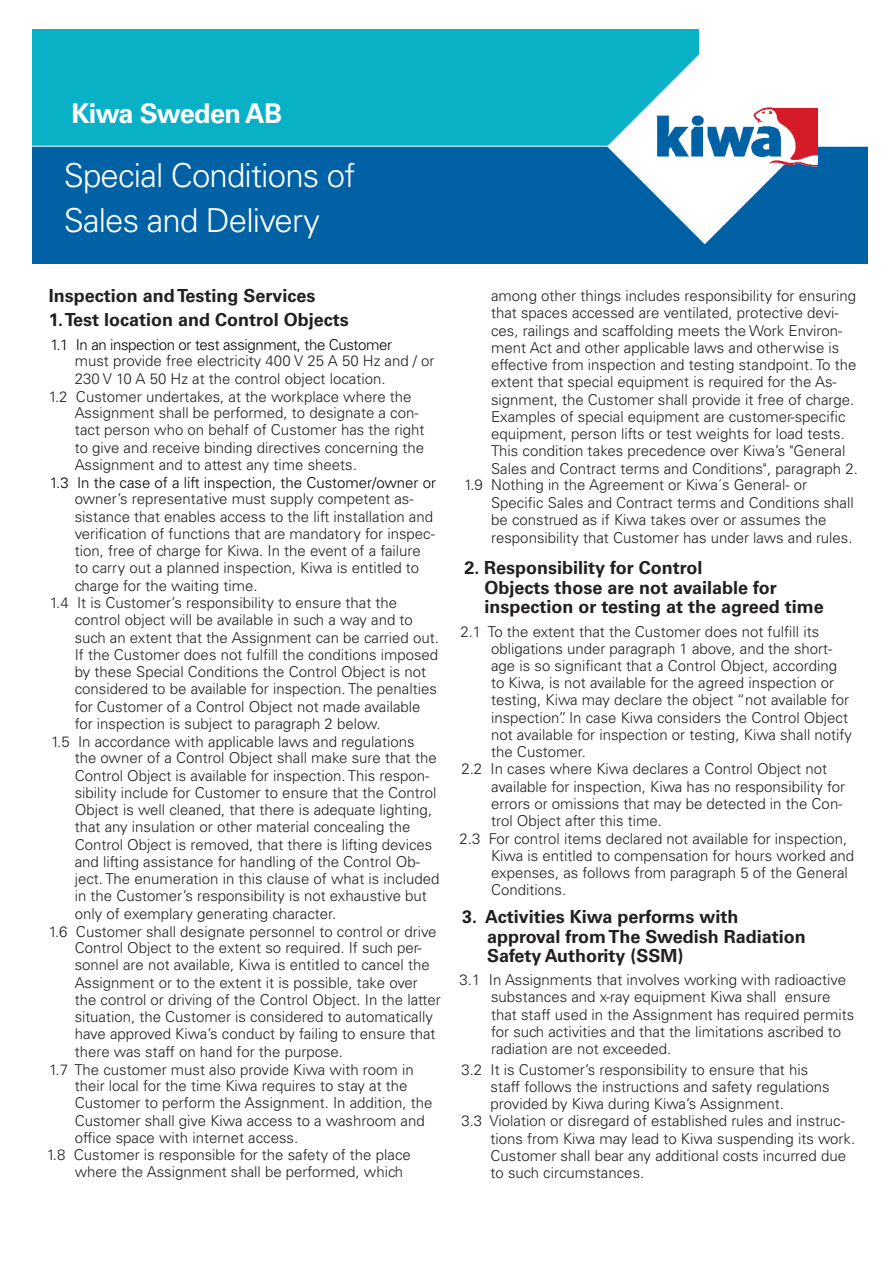
<style>
.page{position:relative;width:893px;height:1263px;background:#fff}
.page>*{position:absolute;margin:0;border:0;box-sizing:border-box;transform-origin:0 0}
.Rubrik{font:300 33px "Univers LT Std";letter-spacing:-.025em;color:#fff}
.t1{font:700 27.15px "Univers LT Std";letter-spacing:-.025em;color:#fff}
.t2{font:700 18px/19.5px "Univers LT Std";color:#231f20}
.Rubrik-2{font:300 15px/17.2px "Univers LT Std";color:#231f20}
.Rubrik-3{font:300 15px "Univers LT Std";color:#000}
.Rubrik-4{font:300 15px "Univers LT Std";letter-spacing:-.025em;color:#000}
.s1{font-size:33px;color:#fff}
</style>
<div class="page">
<div style="left:32px;top:29px;width:666px;height:117px;background:#09b1c7"></div>
<div style="left:32px;top:146px;width:835px;height:117px;background:#0062a5"></div>
<hr style="left:0;top:146px;width:893px;height:1px;background:#fff">
<img style="left:586px;top:52px;width:231px;height:192px">
<p class="t1" style="left:71px;top:97px;width:212px">Kiwa Sweden AB</p>
<p class="Rubrik" style="left:64px;top:155px;width:293px">Special Conditions of</p>
<p class="Rubrik" style="left:64px;top:200px;width:258px">Sales and Delivery</p>
<p class="t2" style="left:49px;top:286px;width:268px">Inspection and Testing Services</p>
<p class="t2" style="left:49px;top:310px;width:301px">1. Test location and Control Objects</p>
<p class="Rubrik-2" style="left:491px;top:287px;width:367px">among other things includes responsibility for ensuring that spaces accessed are ventilated, protective devi&shy;ces, railings and scaffolding meets the Work Environ&shy;ment Act and other applicable laws and otherwise is effective from inspection and testing standpoint. To the extent that special equipment is required for the As&shy;signment, the Customer shall provide it free of charge.<br>Examples of special equipment are customer-specific equipment, person lifts or test weights for load tests.<br>This condition takes precedence over Kiwa’s "General</p>
<p class="Rubrik-2" style="left:491px;top:460px;width:368px">Sales and Contract terms and Conditions", paragraph 2.</p>
<p class="Rubrik-2" style="left:491px;top:494px;width:364px">Specific Sales and Contract terms and Conditions shall be construed as if Kiwa takes over or assumes the responsibility that Customer has under laws and rules.</p>
<p class="Rubrik-4" style="left:51px;top:336px;width:343px">1.1 In an inspection or test assignment, the Customer</p>
<p class="Rubrik-2" style="left:49px;top:388px;width:364px">1.2 Customer undertakes, at the workplace where the</p>
<p class="Rubrik-2" style="left:75px;top:352px;width:361px">must provide free electricity 400 V 25 A 50 Hz and / or<br>230 V 10 A 50 Hz at the control object location.</p>
<p class="Rubrik-2" style="left:75px;top:404px;width:351px">Assignment shall be performed, to designate a con&shy;tact person who on behalf of Customer has the right to give and receive binding directives concerning the Assignment and to attest any time sheets.</p>
<p class="Rubrik-2" style="left:75px;top:490px;width:362px">owner’s representative must supply competent as&shy;sistance that enables access to the lift installation and verification of functions that are mandatory for inspec&shy;tion, free of charge for Kiwa. In the event of a failure to carry out a planned inspection, Kiwa is entitled to charge for the waiting time.</p>
<p class="Rubrik-2" style="left:75px;top:611px;width:366px">control object will be available in such a way and to such an extent that the Assignment can be carried out.<br>If the Customer does not fulfill the conditions imposed by these Special Conditions the Control Object is not considered to be available for inspection. The penalties for Customer of a Control Object not made available for inspection is subject to paragraph 2 below.</p>
<p class="Rubrik-2" style="left:75px;top:749px;width:366px">the owner of a Control Object shall make sure that the Control Object is available for inspection. This respon&shy;sibility include for Customer to ensure that the Control Object is well cleaned, that there is adequate lighting, that any insulation or other material concealing the Control Object is removed, that there is lifting devices and lifting assistance for handling of the Control Ob&shy;ject. The enumeration in this clause of what is included in the Customer’s responsibility is not exhaustive but only of exemplary generating character.</p>
<p class="Rubrik-2" style="left:75px;top:939px;width:368px">Control Object to the extent so required. If such per&shy;sonnel are not available, Kiwa is entitled to cancel the Assignment or to the extent it is possible, take over the control or driving of the Control Object. In the latter situation, the Customer is considered to automatically have approved Kiwa’s conduct by failing to ensure that there was staff on hand for the purpose.</p>
<p class="Rubrik-2" style="left:75px;top:1077px;width:359px">their local for the time Kiwa requires to stay at the Customer to perform the Assignment. In addition, the Customer shall give Kiwa access to a washroom and office space with internet access.</p>
<p class="Rubrik-2" style="left:75px;top:1163px;width:330px">where the Assignment shall be performed, which</p>
<p class="Rubrik-3" style="left:50px;top:474px;width:388px">1.3 In the case of a lift inspection, the Customer/owner or</p>
<p class="Rubrik-2" style="left:464px;top:476px;width:344px">1.9 Nothing in the Agreement or Kiwa´s General- or</p>
<p class="t2" style="left:465px;top:558px;width:239px">2. Responsibility for Control</p>
<p class="t2" style="left:485px;top:578px;width:341px">Objects those are not available for inspection or testing at the agreed time</p>
<p class="Rubrik-2" style="left:50px;top:594px;width:349px">1.4 It is Customer’s responsibility to ensure that the</p>
<p class="Rubrik-2" style="left:444px;top:623px;width:377px"><span class="s1">I</span> 2.1 To the extent that the Customer does not fulfill its</p>
<p class="Rubrik-2" style="left:491px;top:640px;width:362px">obligations under paragraph 1 above, and the short&shy;age is so significant that a Control Object, according to Kiwa, is not available for the agreed inspection or testing, Kiwa may declare the object “not available for inspection”. In case Kiwa considers the Control Object not available for inspection or testing, Kiwa shall notify the Customer.</p>
<p class="Rubrik-2" style="left:491px;top:778px;width:355px">available for inspection, Kiwa has no responsibility for errors or omissions that may be detected in the Con&shy;trol Object after this time.</p>
<p class="Rubrik-2" style="left:491px;top:847px;width:365px">Kiwa is entitled to compensation for hours worked and expenses, as follows from paragraph 5 of the General<br>Conditions.</p>
<p class="Rubrik-2" style="left:51px;top:733px;width:365px">1.5 In accordance with applicable laws and regulations</p>
<p class="Rubrik-2" style="left:445px;top:760px;width:384px"><span class="s1">I</span> 2.2 In cases where Kiwa declares a Control Object not</p>
<p class="Rubrik-2" style="left:443px;top:830px;width:406px"><span class="s1">I</span> 2.3 For control items declared not available for inspection,</p>
<p class="t2" style="left:487px;top:907px;width:320px;text-indent:-25px">3. Activities Kiwa performs with approval from The Swedish Radiation<br>Safety Authority (SSM)</p>
<p class="Rubrik-2" style="left:49px;top:923px;width:389px">1.6 Customer shall designate personnel to control or drive</p>
<p class="Rubrik-2" style="left:443px;top:971px;width:405px"><span class="s1">I</span> 3.1 In Assignments that involves working with radioactive</p>
<p class="Rubrik-2" style="left:491px;top:988px;width:365px">substances and x-ray equipment Kiwa shall ensure that staff used in the Assignment has required permits for such activities and that the limitations ascribed to radiation are not exceeded.</p>
<p class="Rubrik-2" style="left:461px;top:1061px;width:348px">3.2 It is Customer’s responsibility to ensure that his</p>
<p class="Rubrik-2" style="left:491px;top:1078px;width:341px">staff follows the instructions and safety regulations provided by Kiwa during Kiwa’s Assignment.</p>
<p class="Rubrik-2" style="left:461px;top:1112px;width:385px">3.3 Violation or disregard of established rules and instruc-</p>
<p class="Rubrik-2" style="left:491px;top:1130px;width:366px">tions from Kiwa may lead to Kiwa suspending its work.<br>Customer shall bear any additional costs incurred due to such circumstances.</p>
<p class="Rubrik-2" style="left:49px;top:1061px;width:366px">1.7 The customer must also provide Kiwa with room in</p>
<p class="Rubrik-2" style="left:30px;top:1146px;width:382px"><span class="s1">I</span> 1.8 Customer is responsible for the safety of the place</p>
</div>
